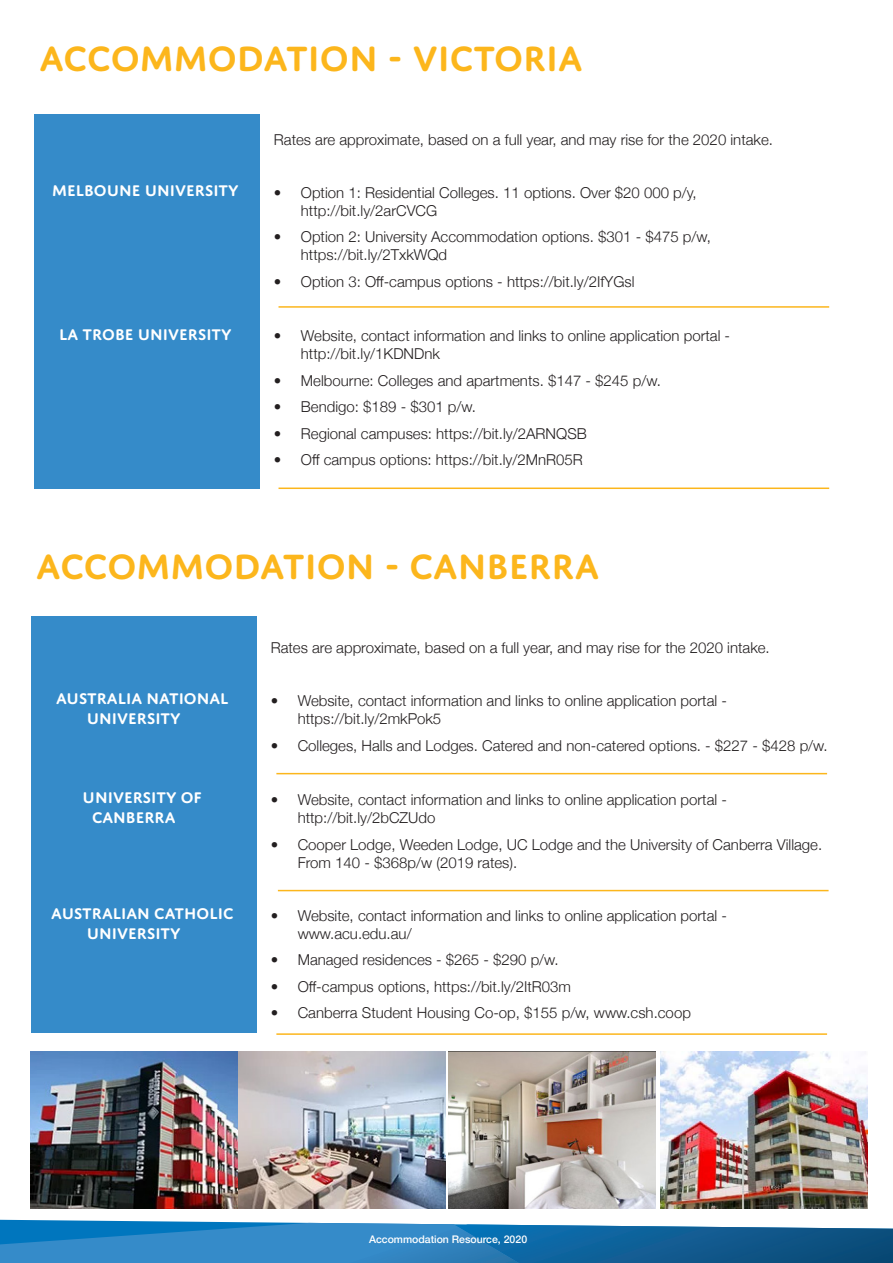
<style>
.page{position:relative;width:893px;height:1263px;background:#fff}
.page>*{position:absolute;margin:0;border:0;box-sizing:border-box;transform-origin:0 0}
.Body_Copy{font:600 37.5px "Domus Titling";color:#fcb61c}
.t1{font:600 16.5px/19.8px "Domus Titling";color:#fff}
.t2{font:300 15px/18px "Helvetica Neue";color:#231f20}
.t3{font:500 10.5px "Helvetica Neue";color:#fff}
</style>
<div class="page">
<svg style="left:0;top:1220px;width:459px;height:43px;background:#338cc9"></svg>
<img style="left:459px;top:1224px;width:434px;height:39px">
<img style="left:315px;top:1227px;width:223px;height:36px">
<div style="left:34px;top:115px;width:226px;height:374px;background:#358bc9"></div>
<hr style="left:279px;top:306px;width:550px;height:2px;background:#fcb61c">
<hr style="left:279px;top:487px;width:550px;height:2px;background:#fcb61c">
<div style="left:31px;top:617px;width:226px;height:416px;background:#358bc9"></div>
<hr style="left:276px;top:773px;width:551px;height:1px;background:#fcb61c">
<hr style="left:278px;top:890px;width:551px;height:1px;background:#fcb61c">
<hr style="left:276px;top:1033px;width:551px;height:2px;background:#fcb61c">
<img style="left:31px;top:1051px;width:414px;height:158px">
<img style="left:448px;top:1051px;width:207px;height:158px">
<img style="left:660px;top:1051px;width:207px;height:158px">
<p class="Body_Copy" style="left:39px;top:36px;width:545px">ACCOMMODATION - VICTORIA</p>
<p class="t2" style="left:274px;top:129px;width:501px">Rates are approximate, based on a full year, and may rise for the 2020 intake.</p>
<p class="t1" style="left:52px;top:180px;width:188px">MELBOUNE UNIVERSITY</p>
<p class="t2" style="left:301px;top:182px;width:397px;text-indent:-27px">• Option 1: Residential Colleges. 11 options. Over $20 000 p/y, http://bit.ly/2arCVCG</p>
<p class="t2" style="left:301px;top:227px;width:412px;text-indent:-27px">• Option 2: University Accommodation options. $301 - $475 p/w, https://bit.ly/2TxkWQd</p>
<p class="t2" style="left:274px;top:272px;width:362px">• Option 3: Off-campus options - https://bit.ly/2IfYGsl</p>
<p class="t1" style="left:59px;top:324px;width:174px">LA TROBE UNIVERSITY</p>
<p class="t2" style="left:301px;top:326px;width:431px;text-indent:-27px">• Website, contact information and links to online application portal - http://bit.ly/1KDNDnk</p>
<p class="t2" style="left:274px;top:370px;width:388px">• Melbourne: Colleges and apartments. $147 - $245 p/w.</p>
<p class="t2" style="left:274px;top:397px;width:204px">• Bendigo: $189 - $301 p/w.</p>
<p class="t2" style="left:274px;top:423px;width:314px">• Regional campuses: https://bit.ly/2ARNQSB</p>
<p class="t2" style="left:274px;top:450px;width:311px">• Off campus options: https://bit.ly/2MnR05R</p>
<p class="Body_Copy" style="left:36px;top:544px;width:565px">ACCOMMODATION - CANBERRA</p>
<p class="t2" style="left:271px;top:637px;width:501px">Rates are approximate, based on a full year, and may rise for the 2020 intake.</p>
<p class="t1" style="left:87px;top:688px;width:143px;text-indent:-31px">AUSTRALIA NATIONAL<br>UNIVERSITY</p>
<p class="t2" style="left:298px;top:690px;width:431px;text-indent:-27px">• Website, contact information and links to online application portal - https://bit.ly/2mkPok5</p>
<p class="t2" style="left:271px;top:736px;width:559px">• Colleges, Halls and Lodges. Catered and non-catered options. - $227 - $428 p/w.</p>
<p class="t1" style="left:92px;top:788px;width:111px;text-indent:-9px">UNIVERSITY OF<br>CANBERRA</p>
<p class="t2" style="left:298px;top:790px;width:431px;text-indent:-27px">• Website, contact information and links to online application portal - http://bit.ly/2bCZUdo</p>
<p class="t2" style="left:298px;top:834px;width:526px;text-indent:-27px">• Cooper Lodge, Weeden Lodge, UC Lodge and the University of Canberra Village.<br>From 140 - $368p/w (2019 rates).</p>
<p class="t1" style="left:87px;top:903px;width:148px;text-indent:-36px">AUSTRALIAN CATHOLIC<br>UNIVERSITY</p>
<p class="t2" style="left:298px;top:905px;width:431px;text-indent:-27px">• Website, contact information and links to online application portal - www.acu.edu.au/</p>
<p class="t2" style="left:271px;top:950px;width:290px">• Managed residences - $265 - $290 p/w.</p>
<p class="t2" style="left:271px;top:976px;width:302px">• Off-campus options, https://bit.ly/2ItR03m</p>
<p class="t2" style="left:271px;top:1003px;width:422px">• Canberra Student Housing Co-op, $155 p/w, www.csh.coop</p>
<p class="t3" style="left:369px;top:1231px;width:160px">Accommodation Resource, 2020</p>
</div>
